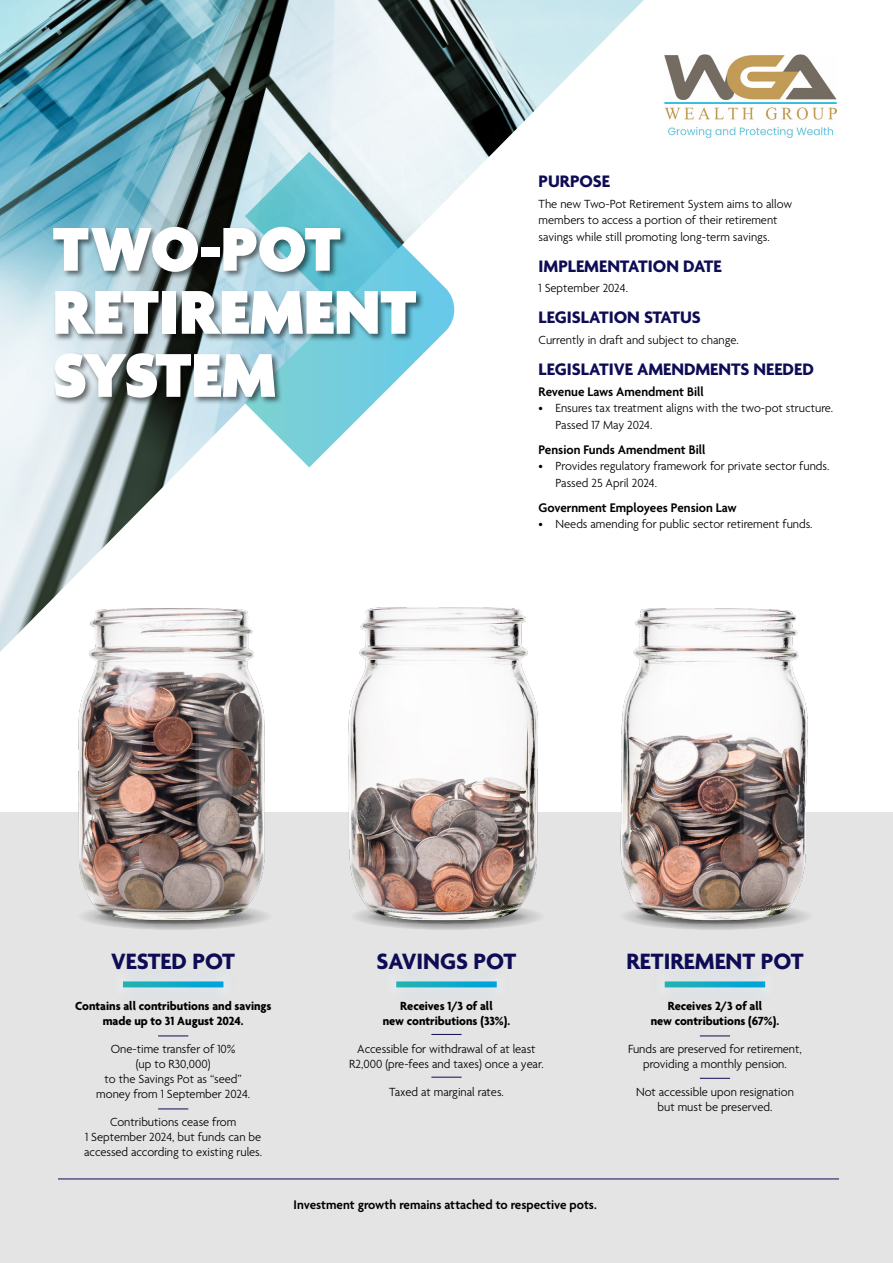
<style>
.page{position:relative;width:893px;height:1263px;background:#fff}
.page>*{position:absolute;margin:0;border:0;box-sizing:border-box;transform-origin:0 0}
.t1{font:900 66.9px/63px "Agenda";color:#fff}
.t2{font:700 24px "Agenda";color:#0e0c55}
.t3{font:700 18px "Agenda";color:#0e0c55}
.t4{font:600 13.5px "Agenda";color:#000}
.t5{font:300 12.75px/15px "Agenda";color:#000;text-align:center}
.t6{font:700 12.75px/15px "Agenda";color:#000;text-align:center}
</style>
<div class="page">
<img style="left:0;top:0;width:644px;height:652px">
<svg style="left:245px;top:152px;width:212px;height:315px"></svg>
<div style="left:52px;top:225px;width:373px;height:181px;background:#000;opacity:.55"></div>
<div style="left:0;top:812px;width:893px;height:451px;background:#e4e4e4"></div>
<hr style="left:58px;top:1179px;width:781px;height:1px;background:#0e0c55">
<hr style="left:158px;top:1036px;width:30px;height:1px;background:#0e0c55">
<hr style="left:431px;top:1034px;width:31px;height:1px;background:#0e0c55">
<hr style="left:700px;top:1036px;width:30px;height:1px;background:#0e0c55">
<hr style="left:700px;top:1078px;width:30px;height:1px;background:#0e0c55">
<hr style="left:431px;top:1077px;width:31px;height:1px;background:#0e0c55">
<hr style="left:158px;top:1109px;width:30px;height:1px;background:#0e0c55">
<svg style="left:77px;top:902px;width:195px;height:28px"></svg>
<img style="left:58px;top:597px;width:230px;height:327px">
<svg style="left:350px;top:902px;width:196px;height:28px"></svg>
<img style="left:331px;top:597px;width:231px;height:327px">
<svg style="left:619px;top:902px;width:195px;height:28px"></svg>
<img style="left:600px;top:597px;width:214px;height:327px">
<div style="left:385px;top:970px;width:123px;height:29px;background:#dfe3e5"></div>
<svg style="left:396px;top:981px;width:101px;height:6px"></svg>
<div style="left:112px;top:970px;width:123px;height:29px;background:#dfe3e5"></div>
<svg style="left:123px;top:981px;width:100px;height:6px"></svg>
<div style="left:653px;top:970px;width:123px;height:29px;background:#dfe3e5"></div>
<svg style="left:665px;top:981px;width:100px;height:6px"></svg>
<img style="left:665px;top:54px;width:172px;height:83px">
<h1 class="t1" style="left:53px;top:222px;width:365px">TWO-POT<br>RETIREMENT<br>SYSTEM</h1>
<h3 class="t3" style="left:538px;top:172px;width:73px">PURPOSE</h3>
<p class="t5" style="left:538px;top:196px;width:255px;line-height:16.5px;text-align:left">The new Two-Pot Retirement System aims to allow members to access a portion of their retirement savings while still promoting long-term savings.</p>
<h3 class="t3" style="left:538px;top:256px;width:185px">IMPLEMENTATION DATE</h3>
<p class="t5" style="left:538px;top:282px;width:91px">1 September 2024.</p>
<h3 class="t3" style="left:538px;top:308px;width:164px">LEGISLATION STATUS</h3>
<p class="t5" style="left:538px;top:333px;width:202px">Currently in draft and subject to change.</p>
<h3 class="t3" style="left:538px;top:359px;width:277px">LEGISLATIVE AMENDMENTS NEEDED</h3>
<p class="t4" style="left:538px;top:384px;width:167px">Revenue Laws Amendment Bill</p>
<p class="t5" style="left:555px;top:400px;width:279px;line-height:16.5px;text-align:left;text-indent:-17px">• Ensures tax treatment aligns with the two-pot structure.<br>Passed 17 May 2024.</p>
<p class="t4" style="left:538px;top:442px;width:168px">Pension Funds Amendment Bill</p>
<p class="t5" style="left:555px;top:458px;width:275px;line-height:16.5px;text-align:left;text-indent:-17px">• Provides regulatory framework for private sector funds.<br>Passed 25 April 2024.</p>
<p class="t4" style="left:538px;top:500px;width:200px">Government Employees Pension Law</p>
<p class="t5" style="left:538px;top:517px;width:276px">• Needs amending for public sector retirement funds.</p>
<h2 class="t2" style="left:111px;top:949px;width:125px">VESTED POT</h2>
<p class="t6" style="left:75px;top:999px;width:198px">Contains all contributions and savings made up to 31 August 2024.</p>
<p class="t5" style="left:96px;top:1042px;width:155px">One-time transfer of 10%<br>(up to R30,000)<br>to the Savings Pot as “seed” money from 1 September 2024.</p>
<p class="t5" style="left:84px;top:1115px;width:179px">Contributions cease from<br>1 September 2024, but funds can be accessed according to existing rules.</p>
<h2 class="t2" style="left:377px;top:949px;width:141px">SAVINGS POT</h2>
<p class="t6" style="left:383px;top:999px;width:129px">Receives 1/3 of all<br>new contributions (33%).</p>
<p class="t5" style="left:349px;top:1042px;width:196px">Accessible for withdrawal of at least<br>R2,000 (pre-fees and taxes) once a year.</p>
<p class="t5" style="left:389px;top:1085px;width:116px">Taxed at marginal rates.</p>
<p class="t4" style="left:294px;top:1197px;width:305px">Investment growth remains attached to respective pots.</p>
<h2 class="t2" style="left:626px;top:949px;width:179px">RETIREMENT POT</h2>
<p class="t6" style="left:651px;top:999px;width:130px">Receives 2/3 of all<br>new contributions (67%).</p>
<p class="t5" style="left:628px;top:1042px;width:175px">Funds are preserved for retirement, providing a monthly pension.</p>
<p class="t5" style="left:636px;top:1085px;width:159px">Not accessible upon resignation but must be preserved.</p>
</div>
